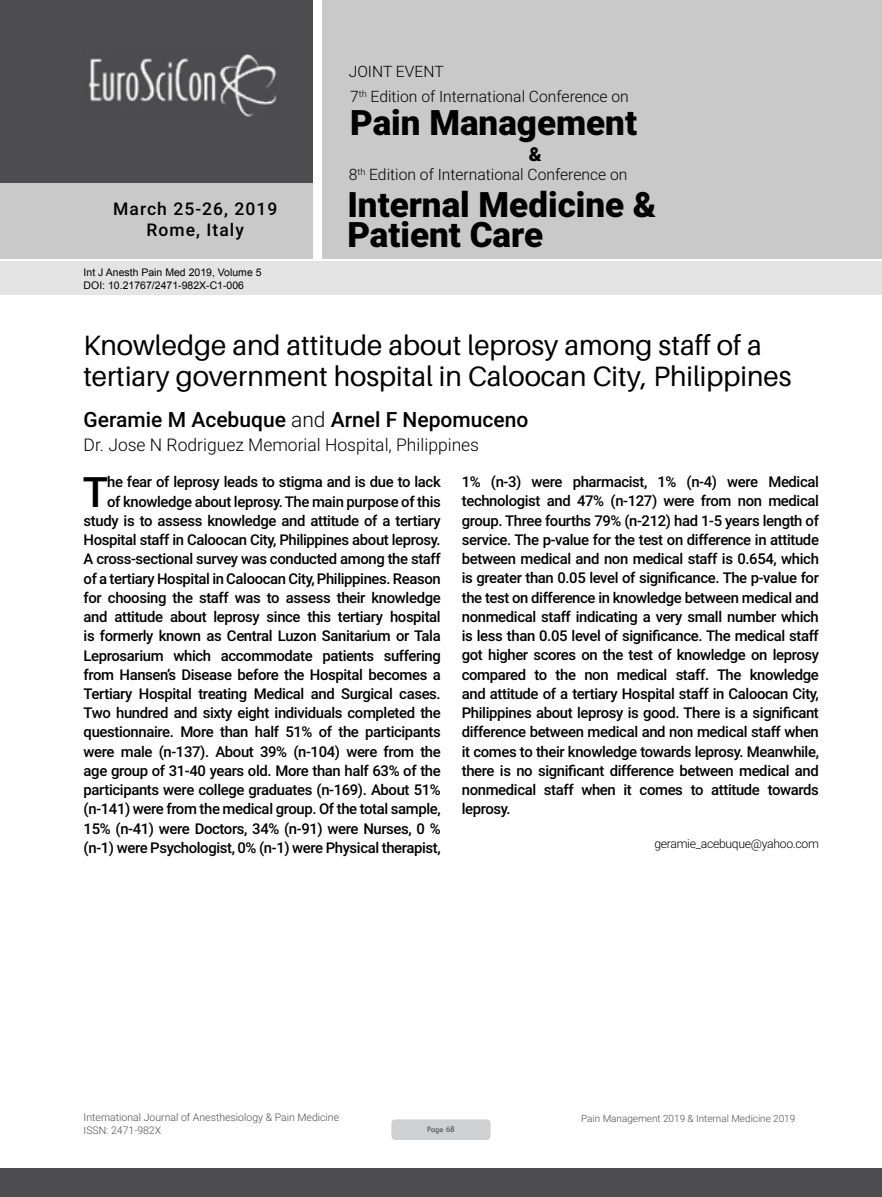
<style>
.page{position:relative;width:882px;height:1197px;background:#fff}
.page>*{position:absolute;margin:0;border:0;box-sizing:border-box;transform-origin:0 0}
.t1{font:500 42px "Roboto";color:#000}
.t2{font:900 35px/30.1px "Roboto";color:#000}
.t3{font:28px/30.8px "Aileron";color:#000}
.t4{font:500 21px "Roboto";color:#000}
.t5{font:900 19.25px "Roboto";color:#000}
.t6{font:300 17.5px "Roboto";color:#000}
.t7{font:500 17.5px/21px "Roboto";letter-spacing:.06em;color:#000;text-align:center}
.t8{font:300 15.75px/25.2px "Roboto";color:#000}
.t9{font:500 14.88px/19.2px "Roboto";letter-spacing:-.025em;color:#000;text-align:right}
.t10{font:300 12.25px "Roboto";letter-spacing:-.025em;color:#000}
.t11{font:300 10.5px "Roboto";color:#4d4d4f}
.t12{font:10.5px/12.6px "Arial";color:#000}
.t13{font:300 9.97px "Roboto";color:#4d4d4f}
.t14{font:8.75px "Tw Cen";letter-spacing:-.02em;color:#4d4d4f;scale:.95 1}
.s1{font-weight:300}
</style>
<div class="page">
<div style="left:0;top:0;width:313px;height:183px;background:#4d4d4f"></div>
<div style="left:1px;top:183px;width:312px;height:76px;background:#c9c9ca"></div>
<div style="left:323px;top:0;width:559px;height:259px;background:#c9c9ca"></div>
<img style="left:88px;top:54px;width:188px;height:63px">
<div style="left:0;top:1169px;width:882px;height:28px;background:#4d4d4f"></div>
<div style="left:1px;top:261px;width:881px;height:33px;background:#e4e4e4"></div>
<div style="left:391px;top:1119px;width:100px;height:21px;background:#cfd0d2;border-radius:4px"></div>
<p class="t7" style="left:113px;top:198px;width:166px">March 25-26, 2019<br>Rome, Italy</p>
<p class="t12" style="left:84px;top:266px;width:180px">Int J Anesth Pain Med 2019, Volume 5<br>DOI: 10.21767/2471-982X-C1-006</p>
<p class="t8" style="left:349px;top:58px;width:282px">JOINT EVENT<br>7<sup>th</sup> Edition of International Conference on</p>
<h2 class="t2" style="left:350px;top:106px;width:288px">Pain Management</h2>
<p class="t8" style="left:349px;top:161px;width:280px">8<sup>th</sup> Edition of International Conference on</p>
<h2 class="t2" style="left:347px;top:188px;width:311px">Internal Medicine &amp;<br>Patient Care</h2>
<p class="t5" style="left:529px;top:140px;width:14px">&amp;</p>
<h3 class="t3" style="left:84px;top:331px;width:709px">Knowledge and attitude about leprosy among staff of a tertiary government hospital in Caloocan City, Philippines</h3>
<h3 class="t4" style="left:84px;top:405px;width:446px">Geramie M Acebuque <span class="s1">and</span> Arnel F Nepomuceno</h3>
<p class="t6" style="left:84px;top:433px;width:397px">Dr. Jose N Rodriguez Memorial Hospital, Philippines</p>
<h1 class="t1" style="left:83px;top:462px;width:27px">T</h1>
<p class="t9" style="left:84px;top:472px;width:359px">he fear of leprosy leads to stigma and is due to lack<br>of knowledge about leprosy. The main purpose of this study is to assess knowledge and attitude of a tertiary Hospital staff in Caloocan City, Philippines about leprosy.<br>A cross-sectional survey was conducted among the staff of a tertiary Hospital in Caloocan City, Philippines. Reason for choosing the staff was to assess their knowledge and attitude about leprosy since this tertiary hospital is formerly known as Central Luzon Sanitarium or Tala Leprosarium which accommodate patients suffering from Hansen’s Disease before the Hospital becomes a Tertiary Hospital treating Medical and Surgical cases.<br>Two hundred and sixty eight individuals completed the questionnaire. More than half 51% of the participants were male (n-137). About 39% (n-104) were from the age group of 31-40 years old. More than half 63% of the participants were college graduates (n-169). About 51% (n-141) were from the medical group. Of the total sample, 15% (n-41) were Doctors, 34% (n-91) were Nurses, 0 % (n-1) were Psychologist, 0% (n-1) were Physical therapist,</p>
<p class="t9" style="left:462px;top:472px;width:359px;text-align:justify">1% (n-3) were pharmacist, 1% (n-4) were Medical technologist and 47% (n-127) were from non medical group. Three fourths 79% (n-212) had 1-5 years length of service. The p-value for the test on difference in attitude between medical and non medical staff is 0.654, which is greater than 0.05 level of significance. The p-value for the test on difference in knowledge between medical and nonmedical staff indicating a very small number which is less than 0.05 level of significance. The medical staff got higher scores on the test of knowledge on leprosy compared to the non medical staff. The knowledge and attitude of a tertiary Hospital staff in Caloocan City, Philippines about leprosy is good. There is a significant difference between medical and non medical staff when it comes to their knowledge towards leprosy. Meanwhile, there is no significant difference between medical and nonmedical staff when it comes to attitude towards leprosy.</p>
<p class="t10" style="left:654px;top:835px;width:166px">geramie_acebuque@yahoo.com</p>
<p class="t11" style="left:84px;top:1110px;width:257px">International Journal of Anesthesiology &amp; Pain Medicine</p>
<p class="t13" style="left:581px;top:1111px;width:216px">Pain Management 2019 &amp; Internal Medicine 2019</p>
<p class="t11" style="left:84px;top:1123px;width:79px">ISSN: 2471-982X</p>
<p class="t14" style="left:427px;top:1124px;width:31px">Page 68</p>
</div>
